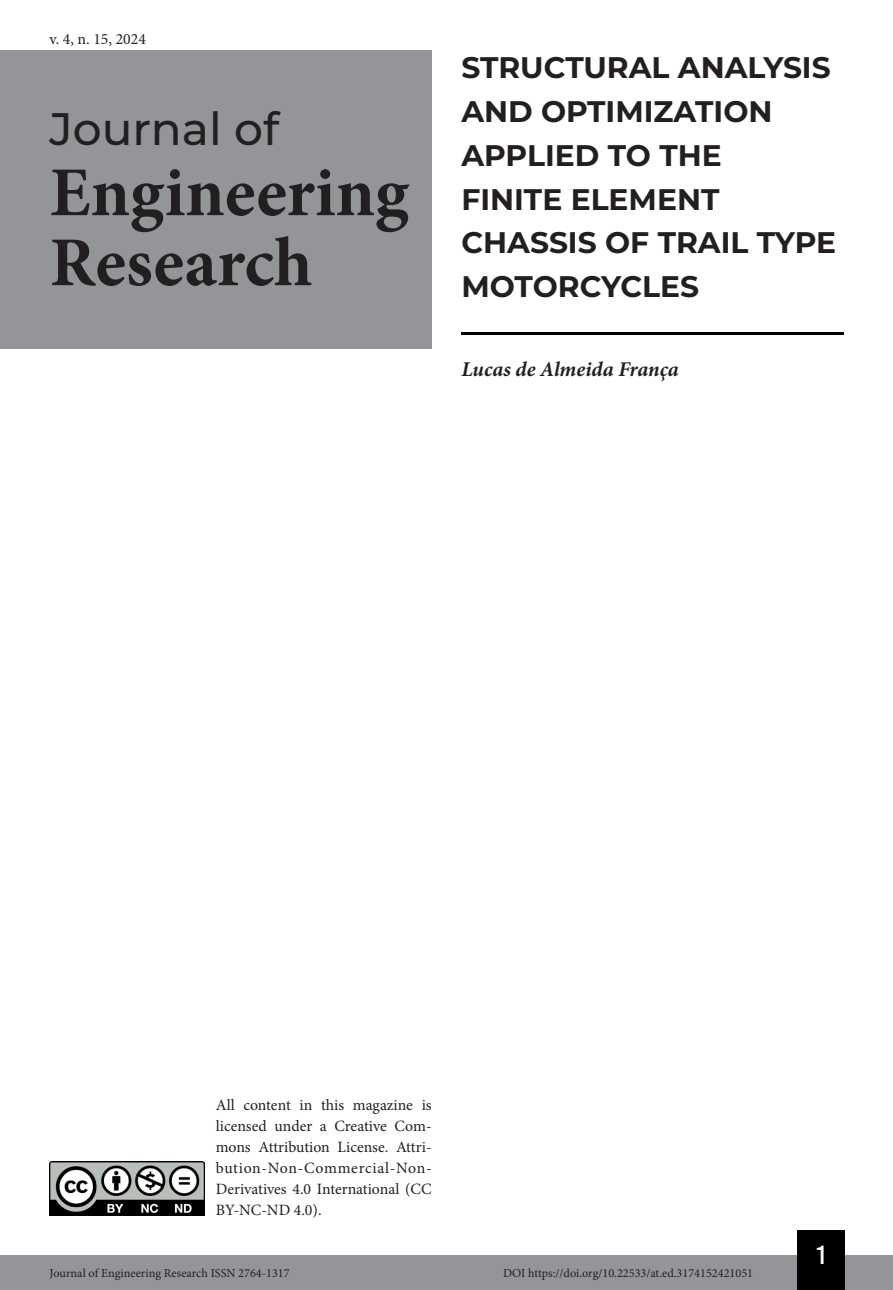
<style>
.page{position:relative;width:893px;height:1290px;background:#fff}
.page>*{position:absolute;margin:0;border:0;box-sizing:border-box;transform-origin:0 0}
.t1{font:700 70px/70px "Minion Pro";color:#231f20}
.t2{font:500 45.5px "Montserrat";color:#231f20}
.Título_Artigo{font:700 29.75px/43.8px "Montserrat";color:#231f20}
.t3{font:26.25px "Bebas Kai";color:#fff}
.Autor{font:italic 700 21px "Minion Pro";letter-spacing:-.005em;color:#231f20}
.t4{font:15.75px/21px "Minion Pro";color:#231f20;text-align:justify}
.t5{font:12.25px "Minion Pro";color:#231f20}
</style>
<div class="page">
<div style="left:0;top:1255px;width:893px;height:35px;background:#939598"></div>
<div style="left:797px;top:1230px;width:48px;height:60px;background:#000"></div>
<img style="left:50px;top:1161px;width:154px;height:54px">
<div style="left:0;top:50px;width:432px;height:298px;background:#939598"></div>
<hr style="left:461px;top:332px;width:382px;height:3px;background:#000">
<p class="t4" style="left:50px;top:28px;width:98px">v. 4, n. 15, 2024</p>
<h2 class="t2" style="left:50px;top:97px;width:231px">Journal of</h2>
<h1 class="t1" style="left:50px;top:157px;width:361px">Engineering<br>Research</h1>
<p class="Título_Artigo" style="left:461px;top:44px;width:376px">STRUCTURAL ANALYSIS<br>AND OPTIMIZATION<br>APPLIED TO THE<br>FINITE ELEMENT<br>CHASSIS OF TRAIL TYPE<br>MOTORCYCLES</p>
<p class="Autor" style="left:461px;top:354px;width:219px">Lucas de Almeida França</p>
<p class="t4" style="left:216px;top:1095px;width:217px">All content in this magazine is licensed under a Creative Com&shy;mons Attribution License. Attri&shy;bution-Non-Commercial-Non-Derivatives 4.0 International (CC BY-NC-ND 4.0).</p>
<h3 class="t3" style="left:817px;top:1241px;width:10px">1</h3>
<p class="t5" style="left:50px;top:1265px;width:242px">Journal of Engineering Research ISSN 2764-1317</p>
<p class="t5" style="left:503px;top:1265px;width:252px">DOI https://doi.org/10.22533/at.ed.3174152421051</p>
</div>
